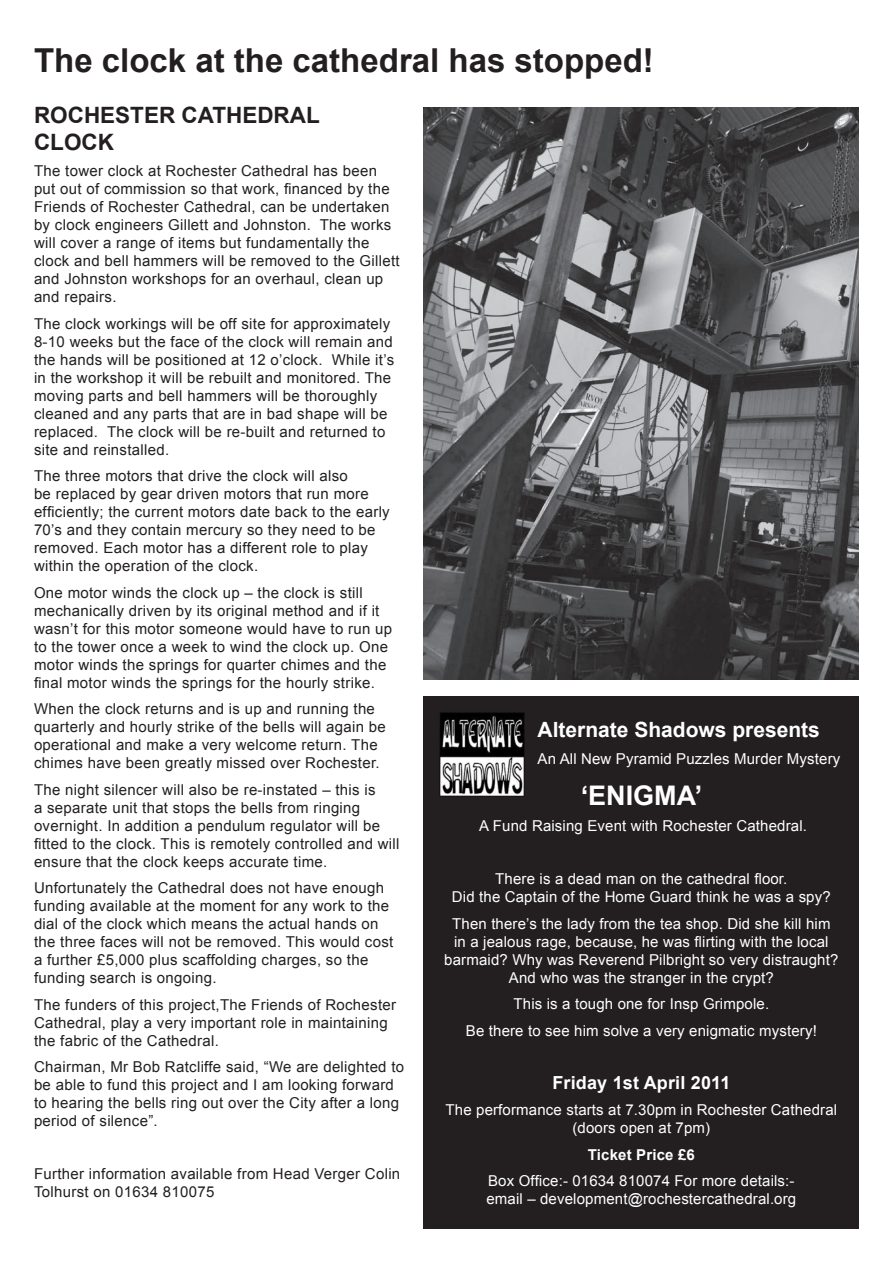
<style>
.page{position:relative;width:893px;height:1263px;background:#fff}
.page>*{position:absolute;margin:0;border:0;box-sizing:border-box;transform-origin:0 0}
.paragraph_header{font:700 33px "Arial";color:#231f20}
.body_copy{font:700 27px "Arial";color:#fff}
.body_copy-2{font:700 22.5px/27px "Arial";color:#231f20}
.article_header{font:700 21px "Arial";color:#fff}
.body_copy-3{font:700 18px "Arial";letter-spacing:.01em;color:#fff}
.body_copy-4{font:15px/18px "Arial";letter-spacing:.02em;color:#231f20}
.body_copy-5{font:15px/18px "Arial";letter-spacing:.01em;color:#fff;text-align:center}
.body_copy-6{font:700 15px "Arial";letter-spacing:.01em;color:#fff}
</style>
<div class="page">
<div style="left:424px;top:696px;width:435px;height:533px;background:#231f20"></div>
<img style="left:424px;top:108px;width:435px;height:571px">
<img style="left:440px;top:712px;width:84px;height:84px">
<p class="paragraph_header" style="left:34px;top:39px;width:621px">The clock at the cathedral has stopped!</p>
<p class="body_copy-2" style="left:34px;top:102px;width:287px">ROCHESTER CATHEDRAL<br>CLOCK</p>
<p class="body_copy-4" style="left:34px;top:162px;width:367px">The tower clock at Rochester Cathedral has been put out of commission so that work, financed by the Friends of Rochester Cathedral, can be undertaken by clock engineers Gillett and Johnston. The works will cover a range of items but fundamentally the clock and bell hammers will be removed to the Gillett and Johnston workshops for an overhaul, clean up and repairs.</p>
<p class="body_copy-4" style="left:34px;top:315px;width:362px">The clock workings will be off site for approximately 8-10 weeks but the face of the clock will remain and the hands will be positioned at 12 o’clock. While it’s in the workshop it will be rebuilt and monitored. The moving parts and bell hammers will be thoroughly cleaned and any parts that are in bad shape will be replaced. The clock will be re-built and returned to site and reinstalled.</p>
<p class="body_copy-4" style="left:34px;top:467px;width:357px">The three motors that drive the clock will also<br>be replaced by gear driven motors that run more efficiently; the current motors date back to the early 70’s and they contain mercury so they need to be removed. Each motor has a different role to play within the operation of the clock.</p>
<p class="body_copy-4" style="left:34px;top:584px;width:360px">One motor winds the clock up – the clock is still mechanically driven by its original method and if it wasn’t for this motor someone would have to run up to the tower once a week to wind the clock up. One motor winds the springs for quarter chimes and the final motor winds the springs for the hourly strike.</p>
<p class="body_copy-4" style="left:34px;top:700px;width:353px">When the clock returns and is up and running the quarterly and hourly strike of the bells will again be operational and make a very welcome return. The chimes have been greatly missed over Rochester.</p>
<p class="body_copy-4" style="left:34px;top:781px;width:367px">The night silencer will also be re-instated – this is<br>a separate unit that stops the bells from ringing overnight. In addition a pendulum regulator will be fitted to the clock. This is remotely controlled and will ensure that the clock keeps accurate time.</p>
<p class="body_copy-4" style="left:34px;top:879px;width:361px">Unfortunately the Cathedral does not have enough funding available at the moment for any work to the dial of the clock which means the actual hands on the three faces will not be removed. This would cost a further £5,000 plus scaffolding charges, so the funding search is ongoing.</p>
<p class="body_copy-4" style="left:34px;top:996px;width:364px">The funders of this project,The Friends of Rochester<br>Cathedral, play a very important role in maintaining the fabric of the Cathedral.</p>
<p class="body_copy-4" style="left:34px;top:1058px;width:372px">Chairman, Mr Bob Ratcliffe said, “We are delighted to be able to fund this project and I am looking forward to hearing the bells ring out over the City after a long period of silence”.</p>
<p class="body_copy-4" style="left:34px;top:1165px;width:368px">Further information available from Head Verger Colin<br>Tolhurst on 01634 810075</p>
<p class="article_header" style="left:538px;top:716px;width:284px">Alternate Shadows presents</p>
<p class="body_copy-5" style="left:538px;top:750px;width:304px">An All New Pyramid Puzzles Murder Mystery</p>
<p class="body_copy" style="left:581px;top:777px;width:123px">‘ENIGMA’</p>
<p class="body_copy-5" style="left:479px;top:817px;width:329px">A Fund Raising Event with Rochester Cathedral.</p>
<p class="body_copy-5" style="left:452px;top:870px;width:380px">There is a dead man on the cathedral floor.<br>Did the Captain of the Home Guard think he was a spy?</p>
<p class="body_copy-5" style="left:444px;top:915px;width:396px">Then there’s the lady from the tea shop. Did she kill him<br>in a jealous rage, because, he was flirting with the local barmaid? Why was Reverend Pilbright so very distraught?<br>And who was the stranger in the crypt?</p>
<p class="body_copy-5" style="left:514px;top:995px;width:257px">This is a tough one for Insp Grimpole.</p>
<p class="body_copy-5" style="left:466px;top:1022px;width:352px">Be there to see him solve a very enigmatic mystery!</p>
<p class="body_copy-3" style="left:552px;top:1071px;width:180px">Friday 1st April 2011</p>
<p class="body_copy-5" style="left:446px;top:1101px;width:393px">The performance starts at 7.30pm in Rochester Cathedral (doors open at 7pm)</p>
<p class="body_copy-6" style="left:588px;top:1145px;width:108px">Ticket Price £6</p>
<p class="body_copy-5" style="left:486px;top:1172px;width:311px;text-align:left">Box Office:- 01634 810074 For more details:- email – development@rochestercathedral.org</p>
</div>
